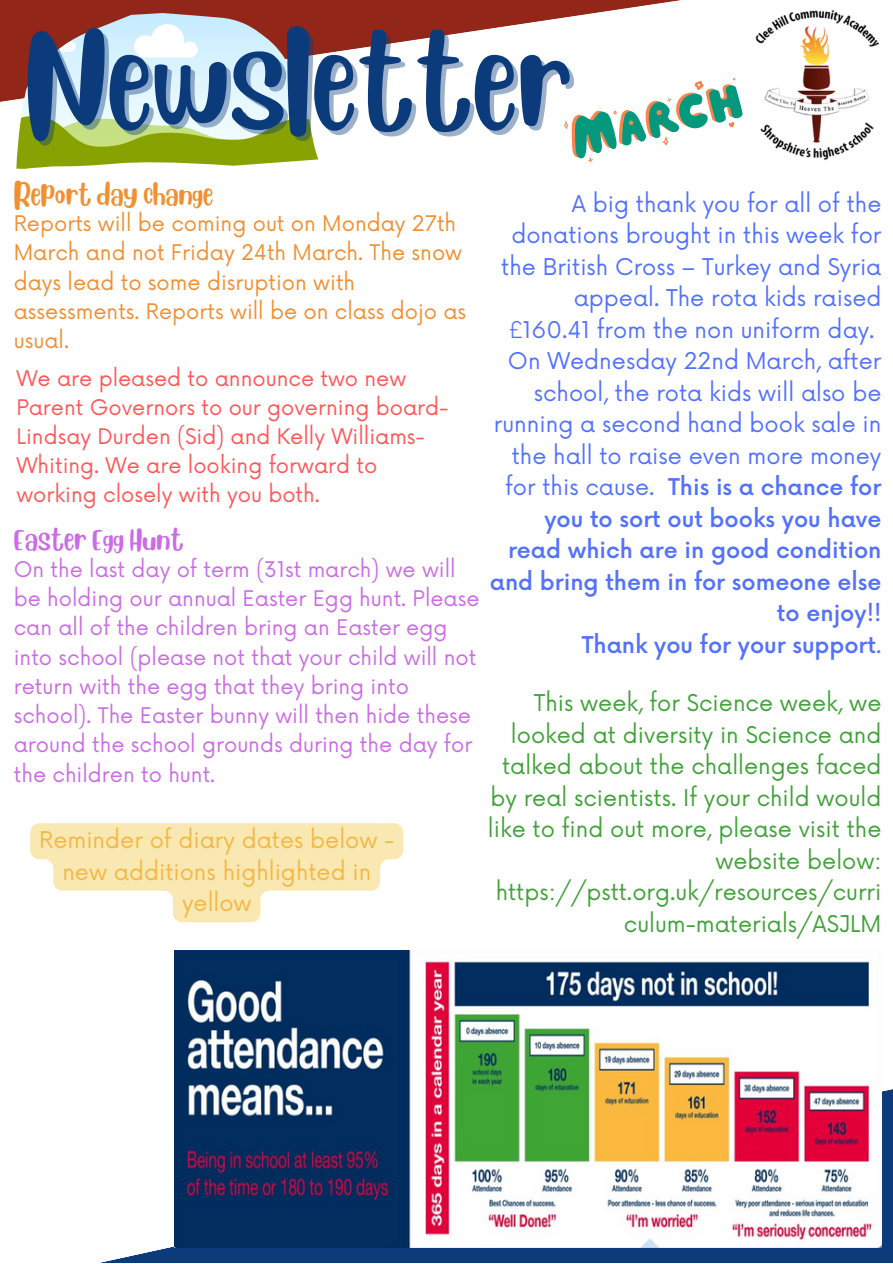
<style>
.page{position:relative;width:893px;height:1264px;background:#fff}
.page>*{position:absolute;margin:0;border:0;box-sizing:border-box;transform-origin:0 0}
.t1{font:98.55px "Blueberry";color:#0c3b7b}
.t2{font:22.5px "Now";color:#5271ff}
.t3{font:22.5px/31.5px "Now";color:#40a238;text-align:right}
.t4{font:500 22.5px "Now";color:#5271ff}
.t5{font:22.5px/31.5px "Now";color:#f5b744;text-align:center}
.t6{font:22.5px "Blueberry";color:#f18f31}
.t7{font:22.5px "Blueberry";color:#cb6ce6}
.t8{font:21px/29.2px "Now";color:#cb6ce6}
.t9{font:21px/29.2px "Now";color:#ff5757}
.t10{font:21px/29.2px "Now";color:#f18f31}
.s1{font-weight:400}
</style>
<div class="page">
<svg style="left:0;top:0;width:681px;height:102px"></svg>
<img style="left:755px;top:9px;width:125px;height:151px">
<svg style="left:104px;top:1055px;width:788px;height:207px"></svg>
<img style="left:175px;top:950px;width:706px;height:297px">
<img style="left:16px;top:13px;width:302px;height:156px">
<svg style="left:561px;top:72px;width:182px;height:91px"></svg>
<svg style="left:30px;top:823px;width:373px;height:99px"></svg>
<h1 class="t1" style="left:25px;top:10px;width:547px">Newsletter</h1>
<p class="t6" style="left:14px;top:178px;width:201px">Report day change</p>
<p class="t10" style="left:14px;top:210px;width:454px">Reports will be coming out on Monday 27th March and not Friday 24th March. The snow days lead to some disruption with assessments. Reports will be on class dojo as usual.</p>
<p class="t9" style="left:16px;top:364px;width:433px">We are pleased to announce two new Parent Governors to our governing board-Lindsay Durden (Sid) and Kelly Williams-Whiting. We are looking forward to working closely with you both.</p>
<p class="t7" style="left:14px;top:523px;width:171px">Easter Egg Hunt</p>
<p class="t8" style="left:14px;top:555px;width:467px">On the last day of term (31st march) we will be holding our annual Easter Egg hunt. Please can all of the children bring an Easter egg into school (please not that your child will not return with the egg that they bring into school). The Easter bunny will then hide these around the school grounds during the day for the children to hunt.</p>
<p class="t5" style="left:39px;top:825px;width:356px">Reminder of diary dates below - new additions highlighted in yellow</p>
<p class="t2" style="left:572px;top:191px;width:311px">A big thank you for all of the</p>
<p class="t2" style="left:511px;top:223px;width:371px">donations brought in this week for</p>
<p class="t2" style="left:501px;top:254px;width:382px">the British Cross – Turkey and Syria</p>
<p class="t2" style="left:573px;top:286px;width:309px">appeal. The rota kids raised</p>
<p class="t2" style="left:509px;top:317px;width:367px">£160.41 from the non uniform day.</p>
<p class="t2" style="left:508px;top:348px;width:375px">On Wednesday 22nd March, after</p>
<p class="t2" style="left:534px;top:380px;width:349px">school, the rota kids will also be</p>
<p class="t2" style="left:494px;top:411px;width:389px">running a second hand book sale in</p>
<p class="t2" style="left:511px;top:443px;width:371px">the hall to raise even more money</p>
<p class="t4" style="left:505px;top:475px;width:378px"><span class="s1">for this cause.</span> This is a chance for</p>
<p class="t4" style="left:544px;top:506px;width:338px">you to sort out books you have</p>
<p class="t4" style="left:508px;top:538px;width:375px">read which are in good condition</p>
<p class="t4" style="left:490px;top:569px;width:393px">and bring them in for someone else</p>
<p class="t4" style="left:776px;top:601px;width:106px">to enjoy!!</p>
<p class="t4" style="left:581px;top:632px;width:301px">Thank you for your support<span class="s1">.</span></p>
<p class="t3" style="left:488px;top:688px;width:395px">This week, for Science week, we looked at diversity in Science and talked about the challenges faced by real scientists. If your child would like to find out more, please visit the website below: https://pstt.org.uk/resources/curri culum-materials/ASJLM</p>
</div>
